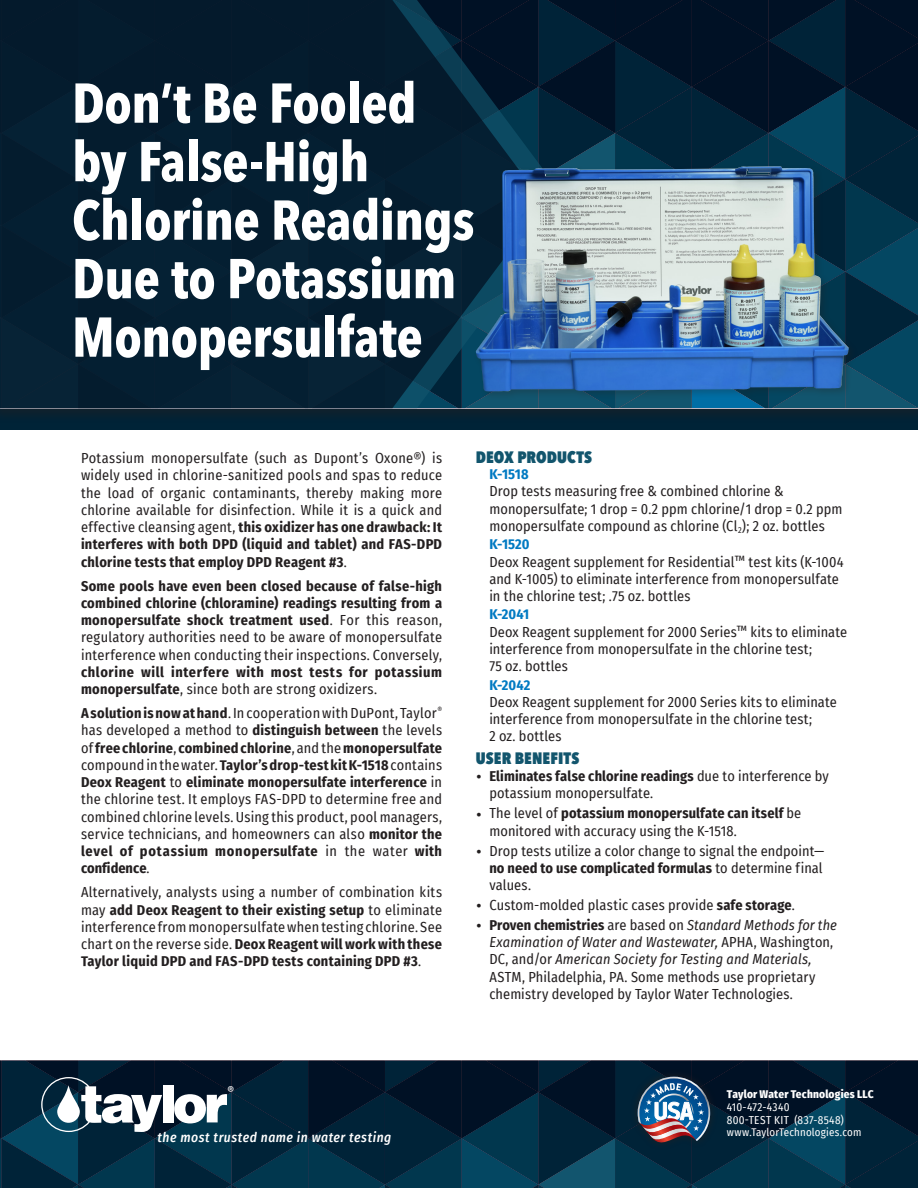
<style>
.page{position:relative;width:918px;height:1188px;background:#fff}
.page>*{position:absolute;margin:0;border:0;box-sizing:border-box;transform-origin:0 0}
.Heading{font:700 55.5px/58.5px "Avenir Next Condensed";letter-spacing:-.01em;color:#fff}
.Kit_Number{font:800 16.5px "Avenir Next Condensed";letter-spacing:.005em;color:#12556d}
.Body_Text{font:14.25px/17.2px "Fira Sans Condensed";letter-spacing:.01em;color:#231f20;text-align:justify}
.Kit_Description{font:14.25px/17.2px "Fira Sans Condensed";letter-spacing:.005em;color:#231f20}
.Initial_Drop_Cap{font:700 14.25px/17.2px "Fira Sans Condensed";letter-spacing:.045em;color:#231f20;text-align:justify}
.Initial_Drop_Cap-2{font:14.25px/17.2px "Fira Sans Condensed";letter-spacing:.015em;color:#231f20;text-align:justify}
.Kit_Number-2{font:700 14.25px "Fira Sans Condensed";color:#007ac2}
.Tagline{font:italic 500 13.5px "Fira Sans Condensed";letter-spacing:.04em;color:#fff}
.t1{font:11.25px "Fira Sans Condensed";letter-spacing:.03em;color:#fff}
.t2{font:800 11.25px "Fira Sans Condensed";letter-spacing:.015em;color:#fff}
.t3{font:10.8px "Fira Sans Condensed";letter-spacing:.015em;color:#fff}
.Captions_Description{font:500 10.5px "Fira Sans";color:#fff}
.s1{font-weight:700}
.s2{font-weight:400}
.s3{font-size:13.5px}
.s4{font-size:30px}
.s5{font-style:italic}
</style>
<div class="page">
<div style="left:0;top:292px;width:918px;height:138px;background:#002337"></div>
<div style="left:0;top:0;width:918px;height:423px;background:#231f20;opacity:.45"></div>
<svg style="left:569px;top:0;width:349px;height:408px;background:#02243a"></svg>
<svg style="left:0;top:0;width:545px;height:408px;fill:#041f32"></svg>
<svg style="left:0;top:1061px;width:918px;height:127px;background:#0d2f44"></svg>
<div style="left:474px;top:164px;width:384px;height:237px;background:#231f20;opacity:.25"></div>
<img style="left:476px;top:166px;width:373px;height:226px">
<p class="Heading" style="left:72px;top:74px;width:404px">Don’t Be Fooled by False-High<br>Chlorine Readings<br>Due to Potassium<br>Monopersulfate</p>
<p class="Initial_Drop_Cap-2" style="left:81px;top:449px;width:363px">Potassium monopersulfate (such as Dupont’s Oxone®) is widely used in chlorine-sanitized pools and spas to reduce the load of organic contaminants, thereby making more chlorine available for disinfection. While it is a quick and effective cleansing agent, <span class="s1">this oxidizer has one drawback: It interferes with both DPD (liquid and tablet) and FAS-DPD chlorine tests that employ DPD Reagent #3</span>.</p>
<p class="Initial_Drop_Cap" style="left:81px;top:576px;width:363px">Some pools have even been closed because of false-high combined chlorine (chloramine) readings resulting from a monopersulfate shock treatment used<span class="s2">. For this reason, regulatory authorities need to be aware of monopersulfate interference when conducting their inspections. Conversely, </span>chlorine will interfere with most tests for potassium monopersulfate<span class="s2">, since both are strong oxidizers.</span></p>
<p class="Body_Text" style="left:81px;top:704px;width:363px"><span class="s1">A solution is now at hand</span>. In cooperation with DuPont, Taylor<sup>® </sup>has developed a method to <span class="s1">distinguish between</span> the levels of <span class="s1">free chlorine</span>, <span class="s1">combined chlorine</span>, and the <span class="s1">monopersulfate </span>compound in the water. <span class="s1">Taylor’sdrop-test kit K-1518</span> contains <span class="s1">Deox Reagent</span> to <span class="s1">eliminate monopersulfate interference</span> in the chlorine test. It employs FAS-DPD to determine free and combined chlorine levels. Using this product, pool managers, service technicians, and homeowners can also <span class="s1">monitor the level of potassium monopersulfate</span> in the water <span class="s1">with confidence</span>.</p>
<p class="Body_Text" style="left:81px;top:883px;width:363px">Alternatively, analysts using a number of combination kits may <span class="s1">add Deox Reagent to their existing setup</span> to eliminate interference from monopersulfate when testing chlorine. See chart on the reverse side. <span class="s1">Deox Reagent will work with these Taylor liquid DPD and FAS-DPD tests containing DPD #3</span>.</p>
<p class="Captions_Description" style="left:228px;top:1082px;width:8px">®</p>
<p class="Tagline" style="left:158px;top:1127px;width:235px">the most trusted name in water testing</p>
<p class="Kit_Number" style="left:476px;top:447px;width:118px">DEOX PRODUCTS</p>
<p class="Kit_Number-2" style="left:489px;top:462px;width:41px">K-1518</p>
<p class="Kit_Description" style="left:489px;top:482px;width:355px">Drop tests measuring free &amp; combined chlorine &amp; monopersulfate; 1 drop = 0.2 ppm chlorine/1 drop = 0.2 ppm monopersulfate compound as chlorine (Cl<sub>2</sub>); 2 oz. bottles</p>
<p class="Kit_Number-2" style="left:489px;top:532px;width:42px">K-1520</p>
<p class="Kit_Description" style="left:489px;top:553px;width:356px">Deox Reagent supplement for Residential<span class="s3">™</span> test kits (K-1004 and K-1005) to eliminate interference from monopersulfate in the chlorine test; .75 oz. bottles</p>
<p class="Kit_Number-2" style="left:489px;top:603px;width:41px">K-2041</p>
<p class="Kit_Description" style="left:489px;top:623px;width:359px">Deox Reagent supplement for 2000 Series<span class="s3">™</span> kits to eliminate interference from monopersulfate in the chlorine test;<br>75 oz. bottles</p>
<p class="Kit_Number-2" style="left:489px;top:673px;width:43px">K-2042</p>
<p class="Kit_Description" style="left:489px;top:693px;width:349px">Deox Reagent supplement for 2000 Series kits to eliminate interference from monopersulfate in the chlorine test;<br>2 oz. bottles</p>
<p class="Kit_Number" style="left:476px;top:748px;width:105px">USER BENEFITS</p>
<p class="Body_Text" style="left:489px;top:767px;width:341px;text-indent:-14px"><span class="s4">·</span> <span class="s1">Eliminates false chlorine readings</span> due to interference by potassium monopersulfate.</p>
<p class="Body_Text" style="left:489px;top:804px;width:313px;text-indent:-14px"><span class="s4">·</span> The level of <span class="s1">potassium monopersulfate can itself</span> be monitored with accuracy using the K-1518.</p>
<p class="Body_Text" style="left:489px;top:842px;width:336px;text-indent:-14px"><span class="s4">·</span> Drop tests utilize a color change to signal the endpoint— <span class="s1">no need to use complicated formulas</span> to determine final values.</p>
<p class="Body_Text" style="left:476px;top:896px;width:321px"><span class="s4">·</span> Custom-molded plastic cases provide <span class="s1">safe storage</span>.</p>
<p class="Body_Text" style="left:489px;top:916px;width:349px;text-align:left;text-indent:-14px"><span class="s4">·</span> <span class="s1">Proven chemistries</span> are based on <span class="s5">Standard Methods for the Examination of Water and Wastewater,</span> APHA, Washington, DC, and/or <span class="s5">American Society for Testing and Materials, </span>ASTM, Philadelphia, PA. Some methods use proprietary chemistry developed by Taylor Water Technologies.</p>
<p class="t2" style="left:727px;top:1085px;width:149px">Taylor Water Technologies LLC</p>
<p class="t1" style="left:727px;top:1099px;width:64px">410-472-4340</p>
<p class="t1" style="left:727px;top:1111px;width:119px">800-TEST KIT (837-8548)</p>
<p class="t3" style="left:727px;top:1124px;width:136px">www.TaylorTechnologies.com</p>
</div>
